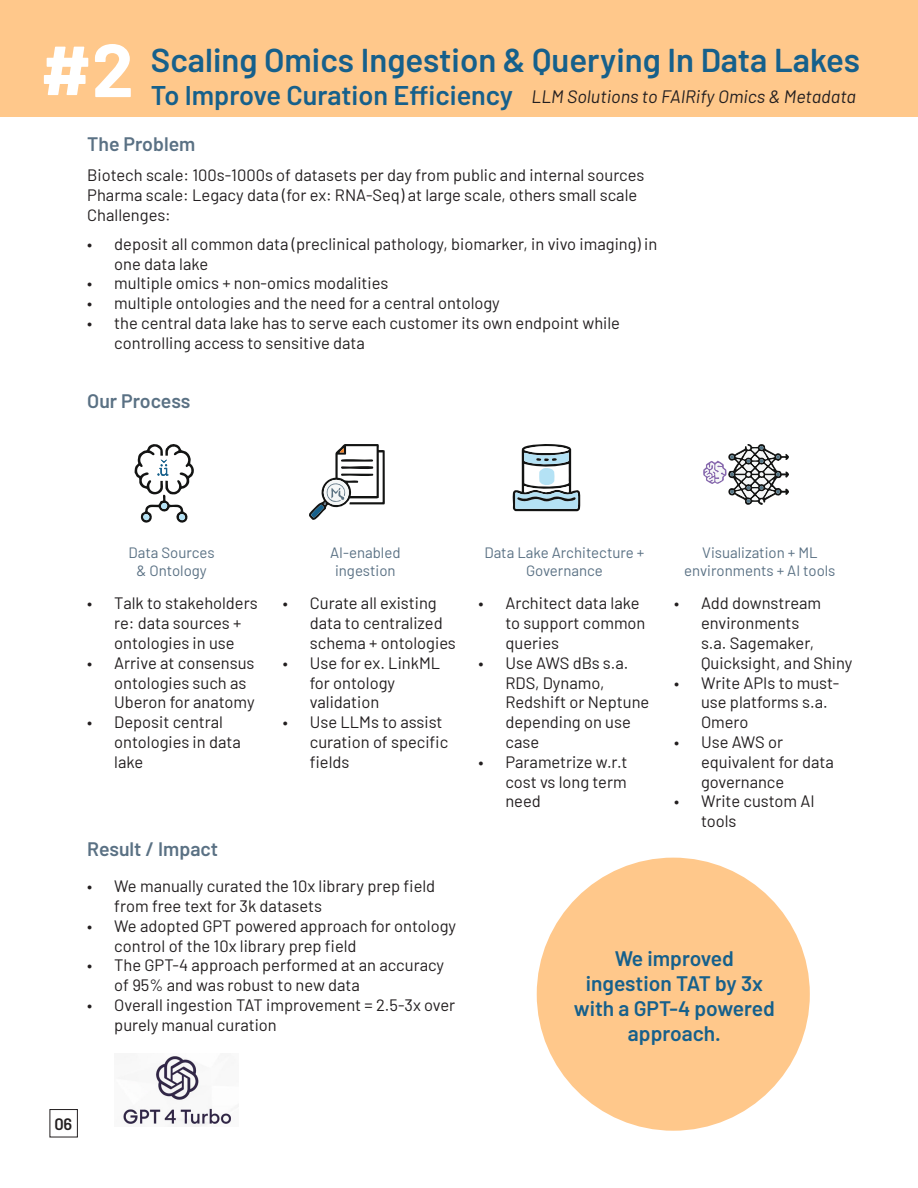
<style>
.page{position:relative;width:918px;height:1188px;background:#fff}
.page>*{position:absolute;margin:0;border:0;box-sizing:border-box;transform-origin:0 0}
.Oversize{font:700 75px "Barlow";color:#fff}
.Title_1{font:600 33px "Barlow";color:#16608b}
.Title_1-2{font:600 27px "Barlow";color:#16608b}
.IMPACT{font:600 21px/25.2px "Barlow";color:#16608b;text-align:center}
.Sub-Title_1{font:600 19.5px "Barlow";color:#5a7184}
.Title_2{font:italic 18px "Barlow";color:#231f20}
.Body_1{font:16.5px/19.8px "Barlow";color:#231f20}
.t1{font:600 16.5px "Barlow";color:#231f20}
.Image_Title_1{font:15px/18px "Barlow";color:#5a7184;text-align:center}
</style>
<div class="page">
<div style="left:50px;top:1109px;width:28px;height:28px;border:1px solid #231f20"></div>
<img style="left:123px;top:1056px;width:109px;height:71px">
<div style="left:0;top:0;width:918px;height:117px;background:#ffc88b"></div>
<div style="left:537px;top:858px;width:273px;height:273px;background:#ffc88b;border-radius:50%"></div>
<hr style="left:917px;top:0;width:1px;height:117px;background:#caebd8">
<svg style="left:703px;top:444px;width:86px;height:61px"></svg>
<svg style="left:135px;top:444px;width:59px;height:79px"></svg>
<svg style="left:309px;top:444px;width:76px;height:76px"></svg>
<svg style="left:512px;top:444px;width:68px;height:67px"></svg>
<p class="Oversize" style="left:40px;top:15px;width:95px">#2</p>
<p class="Title_1" style="left:151px;top:36px;width:711px">Scaling Omics Ingestion &amp; Querying In Data Lakes</p>
<p class="Title_1-2" style="left:151px;top:76px;width:364px">To Improve Curation Efficiency</p>
<p class="Title_2" style="left:531px;top:83px;width:326px">LLM Solutions to FAIRify Omics &amp; Metadata</p>
<p class="Sub-Title_1" style="left:87px;top:130px;width:110px">The Problem</p>
<p class="Body_1" style="left:87px;top:164px;width:559px">Biotech scale: 100s-1000s of datasets per day from public and internal sources</p>
<p class="Body_1" style="left:87px;top:184px;width:552px">Pharma scale: Legacy data (for ex: RNA-Seq) at large scale, others small scale</p>
<p class="Body_1" style="left:87px;top:204px;width:85px">Challenges:</p>
<p class="Body_1" style="left:114px;top:233px;width:545px;text-indent:-27px">• deposit all common data (preclinical pathology, biomarker, in vivo imaging) in one data lake</p>
<p class="Body_1" style="left:87px;top:272px;width:303px">• multiple omics + non-omics modalities</p>
<p class="Body_1" style="left:87px;top:292px;width:414px">• multiple ontologies and the need for a central ontology</p>
<p class="Body_1" style="left:114px;top:312px;width:507px;text-indent:-27px">• the central data lake has to serve each customer its own endpoint while controlling access to sensitive data</p>
<p class="Sub-Title_1" style="left:87px;top:386px;width:105px">Our Process</p>
<p class="Image_Title_1" style="left:129px;top:543px;width:88px">Data Sources</p>
<p class="Image_Title_1" style="left:137px;top:561px;width:72px">&amp; Ontology</p>
<p class="Body_1" style="left:114px;top:592px;width:145px;text-indent:-27px">• Talk to stakeholders re: data sources + ontologies in use</p>
<p class="Body_1" style="left:114px;top:652px;width:142px;text-indent:-27px">• Arrive at consensus ontologies such as<br>Uberon for anatomy</p>
<p class="Body_1" style="left:114px;top:711px;width:128px;text-indent:-27px">• Deposit central ontologies in data lake</p>
<p class="Image_Title_1" style="left:330px;top:543px;width:72px">AI-enabled</p>
<p class="Image_Title_1" style="left:335px;top:561px;width:62px">ingestion</p>
<p class="Body_1" style="left:310px;top:592px;width:148px;text-indent:-27px">• Curate all existing data to centralized schema + ontologies</p>
<p class="Body_1" style="left:310px;top:652px;width:132px;text-indent:-27px">• Use for ex. LinkML for ontology validation</p>
<p class="Body_1" style="left:310px;top:711px;width:140px;text-indent:-27px">• Use LLMs to assist curation of specific fields</p>
<p class="Sub-Title_1" style="left:87px;top:835px;width:132px">Result / Impact</p>
<p class="Body_1" style="left:114px;top:875px;width:323px;text-indent:-27px">• We manually curated the 10x library prep field from free text for 3k datasets</p>
<p class="Body_1" style="left:114px;top:915px;width:343px;text-indent:-27px">• We adopted GPT powered approach for ontology control of the 10x library prep field</p>
<p class="Body_1" style="left:114px;top:954px;width:331px;text-indent:-27px">• The GPT-4 approach performed at an accuracy of 95% and was robust to new data</p>
<p class="Body_1" style="left:114px;top:994px;width:342px;text-indent:-27px">• Overall ingestion TAT improvement = 2.5-3x over purely manual curation</p>
<p class="Image_Title_1" style="left:485px;top:543px;width:161px">Data Lake Architecture +<br>Governance</p>
<p class="Body_1" style="left:505px;top:592px;width:142px;text-indent:-27px">• Architect data lake to support common queries</p>
<p class="Body_1" style="left:505px;top:652px;width:145px;text-indent:-27px">• Use AWS dBs s.a.<br>RDS, Dynamo,<br>Redshift or Neptune depending on use case</p>
<p class="Body_1" style="left:505px;top:751px;width:123px;text-align:justify;text-indent:-27px">• Parametrize w.r.t cost vs long term need</p>
<p class="Image_Title_1" style="left:684px;top:543px;width:153px">Visualization + ML environments + AI tools</p>
<p class="Body_1" style="left:701px;top:592px;width:153px;text-indent:-27px">• Add downstream environments<br>s.a. Sagemaker,<br>Quicksight, and Shiny</p>
<p class="Body_1" style="left:701px;top:672px;width:140px;text-indent:-27px">• Write APIs to must&shy;use platforms s.a.<br>Omero</p>
<p class="Body_1" style="left:701px;top:731px;width:135px;text-indent:-27px">• Use AWS or equivalent for data governance</p>
<p class="Body_1" style="left:701px;top:790px;width:115px;text-indent:-27px">• Write custom AI tools</p>
<p class="IMPACT" style="left:574px;top:944px;width:203px">We improved ingestion TAT by 3x with a GPT-4 powered approach.</p>
<p class="t1" style="left:54px;top:1112px;width:19px">06</p>
</div>
